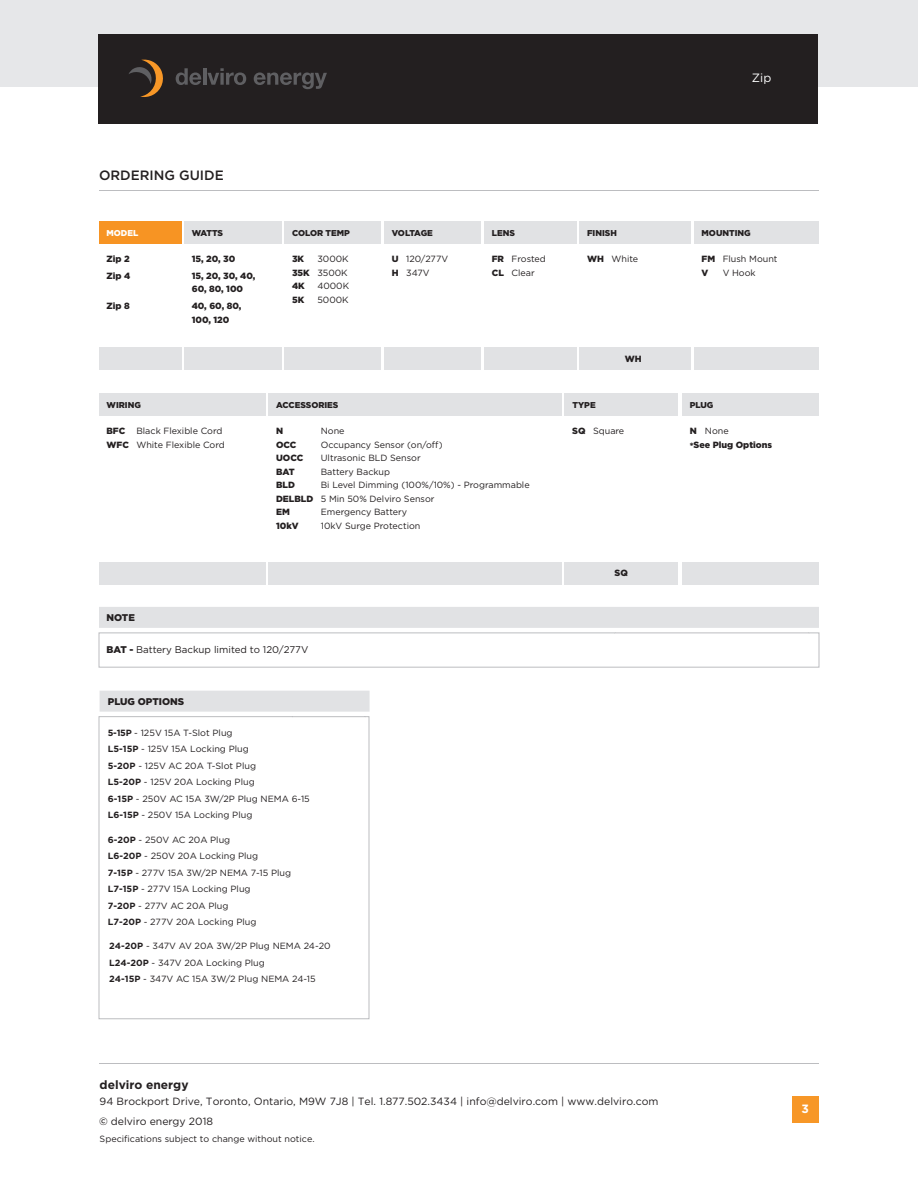
<style>
.page{position:relative;width:918px;height:1188px;background:#fff}
.page>*{position:absolute;margin:0;border:0;box-sizing:border-box;transform-origin:0 0}
.t1{font:500 13.5px "Gotham";color:#231f20}
.t2{font:700 12px "Gotham";color:#231f20}
.t3{font:12px "Gotham";color:#fff}
.t4{font:700 12px "Gotham";color:#fff}
.t5{font:10.5px "Gotham";color:#231f20}
.t6{font:9.75px "Gotham";color:#231f20}
.t7{font:900 9.75px "Gotham";color:#231f20}
.t8{font:9px/13.5px "Gotham";color:#231f20}
.t9{font:900 9px/13.5px "Gotham";color:#231f20}
.t10{font:900 8.55px "Gotham";color:#231f20}
.t11{font:900 8.55px "Gotham";letter-spacing:-.045em;color:#231f20}
.t12{font:900 8.55px "Gotham";color:#fff}
.s1{font-weight:900}
.s2{font-weight:700}
.s3{font-weight:400}
.s4{font-weight:500}
</style>
<div class="page">
<div style="left:269px;top:394px;width:293px;height:22px;background:#e1e2e4"></div>
<div style="left:99px;top:394px;width:167px;height:22px;background:#e1e2e4"></div>
<div style="left:565px;top:394px;width:113px;height:22px;background:#e1e2e4"></div>
<hr style="left:99px;top:190px;width:720px;height:1px;background:#bcbdc0">
<div style="left:99px;top:222px;width:82px;height:22px;background:#f79423"></div>
<div style="left:184px;top:222px;width:98px;height:22px;background:#e1e2e4"></div>
<div style="left:285px;top:222px;width:96px;height:22px;background:#e1e2e4"></div>
<div style="left:384px;top:222px;width:97px;height:22px;background:#e1e2e4"></div>
<div style="left:484px;top:222px;width:93px;height:22px;background:#e1e2e4"></div>
<div style="left:580px;top:222px;width:111px;height:22px;background:#e1e2e4"></div>
<div style="left:694px;top:348px;width:125px;height:22px;background:#e1e2e4"></div>
<div style="left:99px;top:348px;width:82px;height:22px;background:#e1e2e4"></div>
<div style="left:184px;top:348px;width:98px;height:22px;background:#e1e2e4"></div>
<div style="left:285px;top:348px;width:96px;height:22px;background:#e1e2e4"></div>
<div style="left:384px;top:348px;width:97px;height:22px;background:#e1e2e4"></div>
<div style="left:484px;top:348px;width:93px;height:22px;background:#e1e2e4"></div>
<div style="left:580px;top:348px;width:111px;height:22px;background:#e1e2e4"></div>
<div style="left:694px;top:222px;width:125px;height:22px;background:#e1e2e4"></div>
<div style="left:682px;top:394px;width:137px;height:22px;background:#e1e2e4"></div>
<div style="left:269px;top:562px;width:293px;height:22px;background:#e1e2e4"></div>
<div style="left:99px;top:562px;width:167px;height:22px;background:#e1e2e4"></div>
<div style="left:565px;top:562px;width:113px;height:22px;background:#e1e2e4"></div>
<div style="left:682px;top:562px;width:137px;height:22px;background:#e1e2e4"></div>
<div style="left:792px;top:1096px;width:26px;height:27px;background:#f79727"></div>
<hr style="left:99px;top:1063px;width:720px;height:1px;background:#bcbdc0">
<div style="left:0;top:0;width:918px;height:87px;background:#e6e7e9"></div>
<div style="left:98px;top:34px;width:720px;height:90px;background:#231f20"></div>
<svg style="left:129px;top:59px;width:34px;height:38px"></svg>
<svg style="left:176px;top:68px;width:25px;height:17px"></svg>
<hr style="left:203px;top:68px;width:3px;height:17px;background:#5f5f62">
<svg style="left:207px;top:68px;width:39px;height:17px"></svg>
<svg style="left:254px;top:72px;width:73px;height:17px"></svg>
<svg style="left:98px;top:607px;width:722px;height:61px"></svg>
<div style="left:100px;top:691px;width:270px;height:21px;background:#e1e2e4"></div>
<svg style="left:98px;top:716px;width:272px;height:304px"></svg>
<h1 class="t1" style="left:99px;top:168px;width:126px">ORDERING GUIDE</h1>
<p class="t12" style="left:106px;top:228px;width:33px">MODEL</p>
<p class="t10" style="left:192px;top:228px;width:33px">WATTS</p>
<p class="t10" style="left:292px;top:228px;width:59px">COLOR TEMP</p>
<p class="t11" style="left:392px;top:228px;width:42px">VOLTAGE</p>
<p class="t10" style="left:587px;top:228px;width:31px">FINISH</p>
<p class="t10" style="left:492px;top:228px;width:25px">LENS</p>
<p class="t9" style="left:492px;top:252px;width:14px">FR<br>CL</p>
<p class="t8" style="left:512px;top:252px;width:36px">Frosted<br>Clear</p>
<p class="t8" style="left:587px;top:252px;width:53px"><span class="s1">WH</span> White</p>
<p class="t9" style="left:392px;top:252px;width:8px">U<br>H</p>
<p class="t8" style="left:406px;top:252px;width:43px">120/277V<br>347V</p>
<p class="t9" style="left:106px;top:252px;width:25px">Zip 2</p>
<p class="t9" style="left:192px;top:252px;width:45px">15, 20, 30</p>
<p class="t9" style="left:106px;top:269px;width:25px">Zip 4</p>
<p class="t9" style="left:192px;top:269px;width:65px">15, 20, 30, 40,<br>60, 80, 100</p>
<p class="t9" style="left:106px;top:299px;width:25px">Zip 8</p>
<p class="t9" style="left:192px;top:299px;width:51px">40, 60, 80,<br>100, 120</p>
<p class="t9" style="left:292px;top:252px;width:19px">3K<br>35K<br>4K<br>5K</p>
<p class="t8" style="left:317px;top:252px;width:33px">3000K<br>3500K<br>4000K<br>5000K</p>
<p class="t10" style="left:106px;top:400px;width:36px">WIRING</p>
<p class="t9" style="left:107px;top:424px;width:24px">BFC<br>WFC</p>
<p class="t8" style="left:136px;top:424px;width:90px">Black Flexible Cord<br>White Flexible Cord</p>
<p class="t10" style="left:276px;top:400px;width:64px">ACCESSORIES</p>
<p class="t9" style="left:276px;top:424px;width:39px">N<br>OCC<br>UOCC<br>BAT<br>BLD<br>DELBLD<br>EM<br>10kV</p>
<p class="t8" style="left:321px;top:424px;width:210px">None<br>Occupancy Sensor (on/off)<br>Ultrasonic BLD Sensor<br>Battery Backup<br>Bi Level Dimming (100%/10%) - Programmable<br>5 Min 50% Delviro Sensor<br>Emergency Battery<br>10kV Surge Protection</p>
<p class="t7" style="left:106px;top:612px;width:30px">NOTE</p>
<p class="t6" style="left:106px;top:644px;width:203px"><span class="s1">BAT -</span> Battery Backup limited to 120/277V</p>
<p class="t7" style="left:108px;top:696px;width:78px">PLUG OPTIONS</p>
<p class="t8" style="left:108px;top:724px;width:204px;line-height:16.5px"><span class="s2">5-15P</span> - 125V 15A T-Slot Plug<br><span class="s2">L5-15P</span> - 125V 15A Locking Plug<br><span class="s2">5-20P</span> - 125V AC 20A T-Slot Plug<br><span class="s2">L5-20P</span> - 125V 20A Locking Plug<br><span class="s2">6-15P</span> - 250V AC 15A 3W/2P Plug NEMA 6-15<br><span class="s2">L6-15P</span> - 250V 15A Locking Plug</p>
<p class="t8" style="left:108px;top:831px;width:185px;line-height:16.5px"><span class="s2">6-20P</span> - 250V AC 20A Plug<br><span class="s2">L6-20P</span> - 250V 20A Locking Plug<br><span class="s2">7-15P</span> - 277V 15A 3W/2P NEMA 7-15 Plug<br><span class="s2">L7-15P</span> - 277V 15A Locking Plug<br><span class="s2">7-20P</span> - 277V AC 20A Plug<br><span class="s2">L7-20P</span> - 277V 20A Locking Plug</p>
<p class="t8" style="left:109px;top:938px;width:223px;line-height:16.5px"><span class="s2">24-20P</span> - 347V AV 20A 3W/2P Plug NEMA 24-20<br><span class="s2">L24-20P</span> - 347V 20A Locking Plug<br><span class="s2">24-15P</span> - 347V AC 15A 3W/2 Plug NEMA 24-15</p>
<p class="t9" style="left:625px;top:352px;width:18px">WH</p>
<p class="t10" style="left:573px;top:400px;width:25px">TYPE</p>
<p class="t8" style="left:572px;top:424px;width:54px"><span class="s1">SQ</span> Square</p>
<p class="t9" style="left:615px;top:566px;width:15px">SQ</p>
<h2 class="t3" style="left:752px;top:72px;width:21px">Zip</h2>
<p class="t10" style="left:702px;top:228px;width:51px">MOUNTING</p>
<p class="t9" style="left:702px;top:252px;width:15px">FM<br>V</p>
<p class="t8" style="left:723px;top:252px;width:56px">Flush Mount<br>V Hook</p>
<p class="t10" style="left:690px;top:400px;width:25px">PLUG</p>
<p class="t9" style="left:690px;top:424px;width:84px">N <span class="s3">None<br></span>*See Plug Options</p>
<h2 class="t2" style="left:100px;top:1078px;width:90px">delviro energy</h2>
<p class="t5" style="left:100px;top:1096px;width:560px">94 Brockport Drive, Toronto, Ontario, M9W 7J8 | Tel. 1.877.502.3434 | info@delviro.com | www.delviro.com</p>
<p class="t5" style="left:99px;top:1115px;width:116px"><span class="s4">©</span> delviro energy 2018</p>
<p class="t8" style="left:100px;top:1131px;width:216px">Specifications subject to change without notice.</p>
<h2 class="t4" style="left:802px;top:1102px;width:9px">3</h2>
</div>
